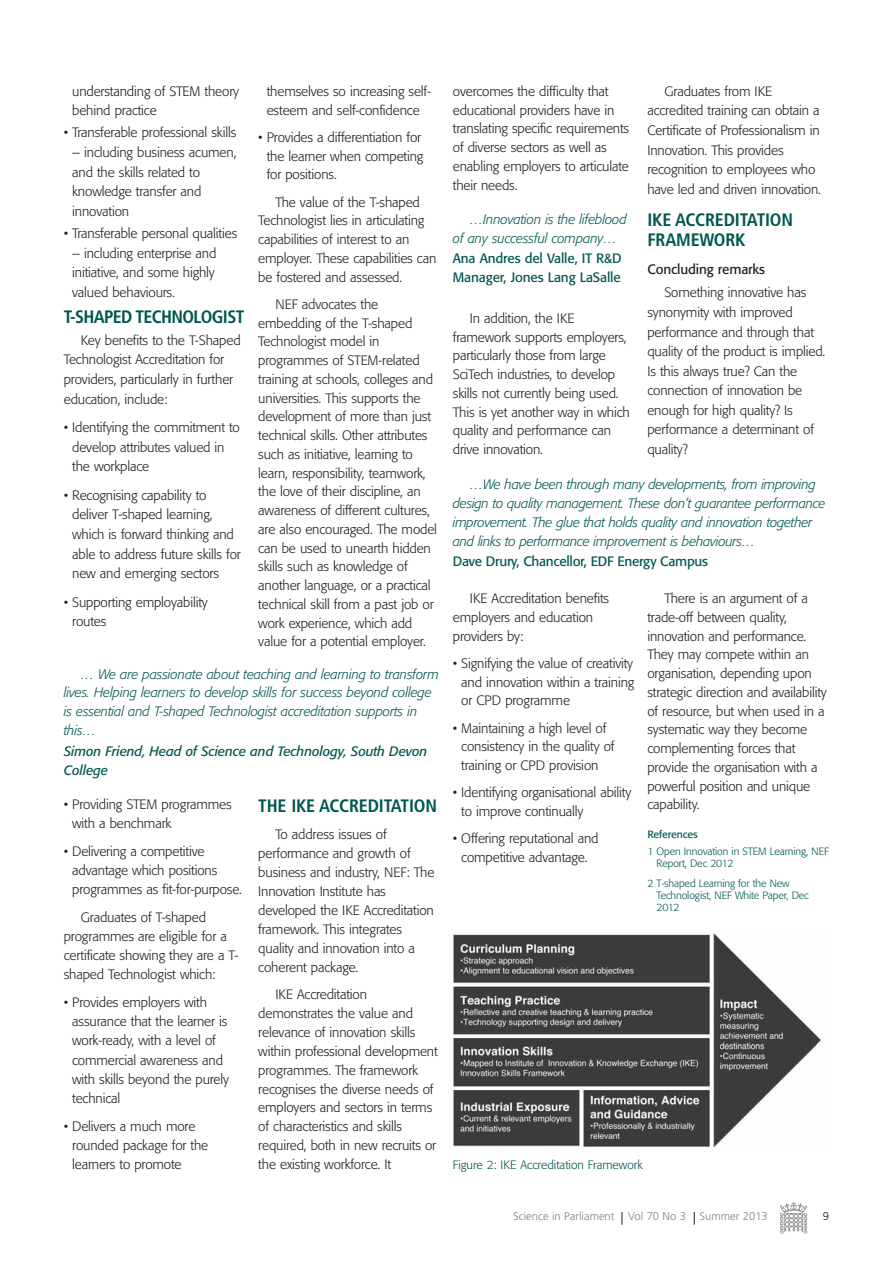
<style>
.page{position:relative;width:893px;height:1263px;background:#fff}
.page>*{position:absolute;margin:0;border:0;box-sizing:border-box;transform-origin:0 0}
.t1{font:700 condensed 18px/19.5px "Frutiger";letter-spacing:-.01em;color:#005750}
.t2{font:700 condensed 18px "Frutiger";letter-spacing:-.035em;color:#005750}
.t3{font:300 13.5px/18.8px "Formata";letter-spacing:-.01em;color:#231f20}
.t4{font:italic 300 13.5px/18.8px "Formata";letter-spacing:-.01em;color:#005750}
.t5{font:13.5px/18.8px "Formata";letter-spacing:-.01em;color:#005750}
.t6{font:italic 13.5px/18.8px "Formata";letter-spacing:-.01em;color:#005750}
.t7{font:13.5px "Formata";letter-spacing:-.01em;color:#231f20}
.t8{font:300 12px "Formata";color:#005750}
.t9{font:300 11.25px "Frutiger";color:#808284}
.t10{font:300 11.25px "Frutiger";color:#231f20}
.t11{font:300 10.5px/12px "Formata";letter-spacing:-.01em;color:#005750}
.t12{font:10.5px "Formata";letter-spacing:-.01em;color:#005750}
</style>
<div class="page">
<svg style="left:453px;top:933px;width:368px;height:301px"></svg>
<p class="t3" style="left:72px;top:82px;width:168px;line-height:19.6px">understanding of STEM theory behind practice</p>
<p class="t3" style="left:64px;top:124px;width:174px">• Transferable professional skills</p>
<p class="t3" style="left:72px;top:143px;width:166px;line-height:19.6px">– including business acumen, and the skills related to knowledge transfer and innovation</p>
<p class="t3" style="left:64px;top:225px;width:175px">• Transferable personal qualities</p>
<p class="t3" style="left:72px;top:244px;width:146px;line-height:19.6px;text-align:justify">– including enterprise and initiative, and some highly valued behaviours.</p>
<h1 class="t2" style="left:64px;top:309px;width:182px">T-SHAPED TECHNOLOGIST</h1>
<p class="t3" style="left:64px;top:331px;width:178px;line-height:19.6px;text-indent:17px">Key benefits to the T-Shaped<br>Technologist Accreditation for providers, particularly in further education, include:</p>
<p class="t3" style="left:72px;top:418px;width:169px;line-height:19.6px;text-indent:-8px">• Identifying the commitment to develop attributes valued in the workplace</p>
<p class="t3" style="left:72px;top:486px;width:170px;line-height:19.6px;text-indent:-8px">• Recognising capability to deliver T-shaped learning, which is forward thinking and able to address future skills for new and emerging sectors</p>
<p class="t3" style="left:72px;top:593px;width:137px;line-height:19.6px;text-indent:-8px">• Supporting employability routes</p>
<p class="t3" style="left:267px;top:83px;width:166px">themselves so increasing self&shy;esteem and self-confidence</p>
<p class="t3" style="left:267px;top:129px;width:158px;text-indent:-8px">• Provides a differentiation for the learner when competing for positions.</p>
<p class="t3" style="left:258px;top:193px;width:180px;text-indent:17px">The value of the T-shaped<br>Technologist lies in articulating capabilities of interest to an employer. These capabilities can be fostered and assessed.</p>
<p class="t3" style="left:258px;top:296px;width:180px;text-indent:17px">NEF advocates the embedding of the T-shaped<br>Technologist model in programmes of STEM-related training at schools, colleges and universities. This supports the development of more than just technical skills. Other attributes such as initiative, learning to learn, responsibility, teamwork, the love of their discipline, an awareness of different cultures, are also encouraged. The model can be used to unearth hidden skills such as knowledge of another language, or a practical technical skill from a past job or work experience, which add value for a potential employer.</p>
<p class="t4" style="left:64px;top:665px;width:377px;text-indent:17px">… We are passionate about teaching and learning to transform lives. Helping learners to develop skills for success beyond college is essential and T-shaped Technologist accreditation supports in this…</p>
<p class="t6" style="left:64px;top:743px;width:365px">Simon Friend, Head of Science and Technology, South Devon<br>College</p>
<p class="t3" style="left:72px;top:796px;width:161px;line-height:19.2px;text-indent:-8px">• Providing STEM programmes with a benchmark</p>
<p class="t3" style="left:72px;top:842px;width:171px;line-height:19.2px;text-indent:-8px">• Delivering a competitive advantage which positions programmes as fit-for-purpose.</p>
<p class="t3" style="left:64px;top:908px;width:176px;line-height:19.2px;text-indent:17px">Graduates of T-shaped programmes are eligible for a certificate showing they are a T&shy;shaped Technologist which:</p>
<p class="t3" style="left:72px;top:994px;width:158px;line-height:19.2px;text-indent:-8px">• Provides employers with assurance that the learner is work-ready, with a level of commercial awareness and with skills beyond the purely technical</p>
<p class="t3" style="left:72px;top:1117px;width:138px;line-height:19.2px;text-indent:-8px">• Delivers a much more rounded package for the learners to promote</p>
<h1 class="t1" style="left:258px;top:797px;width:180px">THE IKE ACCREDITATION</h1>
<p class="t3" style="left:258px;top:826px;width:178px;text-indent:17px">To address issues of performance and growth of business and industry, NEF: The<br>Innovation Institute has developed the IKE Accreditation framework. This integrates quality and innovation into a coherent package.</p>
<p class="t3" style="left:258px;top:986px;width:181px;text-indent:17px">IKE Accreditation demonstrates the value and relevance of innovation skills within professional development programmes. The framework recognises the diverse needs of employers and sectors in terms of characteristics and skills required, both in new recruits or the existing workforce. It</p>
<p class="t3" style="left:647px;top:82px;width:175px;line-height:19.5px;text-indent:17px">Graduates from IKE accredited training can obtain a<br>Certificate of Professionalism in<br>Innovation. This provides recognition to employees who have led and driven innovation.</p>
<h1 class="t1" style="left:647px;top:211px;width:147px">IKE ACCREDITATION<br>FRAMEWORK</h1>
<p class="t7" style="left:647px;top:263px;width:119px">Concluding remarks</p>
<p class="t3" style="left:647px;top:284px;width:179px;line-height:19.5px;text-indent:17px">Something innovative has synonymity with improved performance and through that quality of the product is implied.<br>Is this always true? Can the connection of innovation be enough for high quality? Is performance a determinant of quality?</p>
<p class="t3" style="left:453px;top:83px;width:178px">overcomes the difficulty that educational providers have in translating specific requirements of diverse sectors as well as enabling employers to articulate their needs.</p>
<p class="t4" style="left:453px;top:211px;width:175px;text-indent:17px">…Innovation is the lifeblood of any successful company…</p>
<p class="t5" style="left:453px;top:250px;width:170px">Ana Andres del Valle, IT R&amp;D<br>Manager, Jones Lang LaSalle</p>
<p class="t3" style="left:453px;top:310px;width:179px;text-indent:17px">In addition, the IKE framework supports employers, particularly those from large<br>SciTech industries, to develop skills not currently being used.<br>This is yet another way in which quality and performance can drive innovation.</p>
<p class="t4" style="left:453px;top:476px;width:374px;text-indent:17px">…We have been through many developments, from improving design to quality management. These don’t guarantee performance improvement. The glue that holds quality and innovation together and links to performance improvement is behaviours…</p>
<p class="t5" style="left:453px;top:553px;width:257px">Dave Drury, Chancellor, EDF Energy Campus</p>
<p class="t3" style="left:453px;top:590px;width:158px;text-indent:17px">IKE Accreditation benefits employers and education providers by:</p>
<p class="t3" style="left:461px;top:655px;width:175px;text-align:justify;text-indent:-8px">• Signifying the value of creativity and innovation within a training or CPD programme</p>
<p class="t3" style="left:461px;top:719px;width:155px;text-indent:-8px">• Maintaining a high level of consistency in the quality of training or CPD provision</p>
<p class="t3" style="left:461px;top:784px;width:171px;text-indent:-8px">• Identifying organisational ability to improve continually</p>
<p class="t3" style="left:453px;top:830px;width:147px;text-align:center">• Offering reputational and competitive advantage.</p>
<p class="t3" style="left:647px;top:590px;width:181px;text-indent:17px">There is an argument of a trade-off between quality, innovation and performance.<br>They may compete within an organisation, depending upon strategic direction and availability of resource, but when used in a systematic way they become complementing forces that provide the organisation with a powerful position and unique capability.</p>
<p class="t12" style="left:647px;top:830px;width:52px">References</p>
<p class="t11" style="left:657px;top:846px;width:174px;text-indent:-9px">1 Open Innovation in STEM Learning, NEF<br>Report, Dec 2012</p>
<p class="t11" style="left:657px;top:878px;width:154px;text-indent:-9px">2 T-shaped Learning for the New<br>Technologist, NEF White Paper, Dec<br>2012</p>
<p class="t8" style="left:453px;top:1160px;width:191px">Figure 2: IKE Accreditation Framework</p>
<p class="t9" style="left:513px;top:1212px;width:256px">Science in Parliament Vol 70 No 3 Summer 2013</p>
<p class="t10" style="left:823px;top:1212px;width:8px">9</p>
</div>
